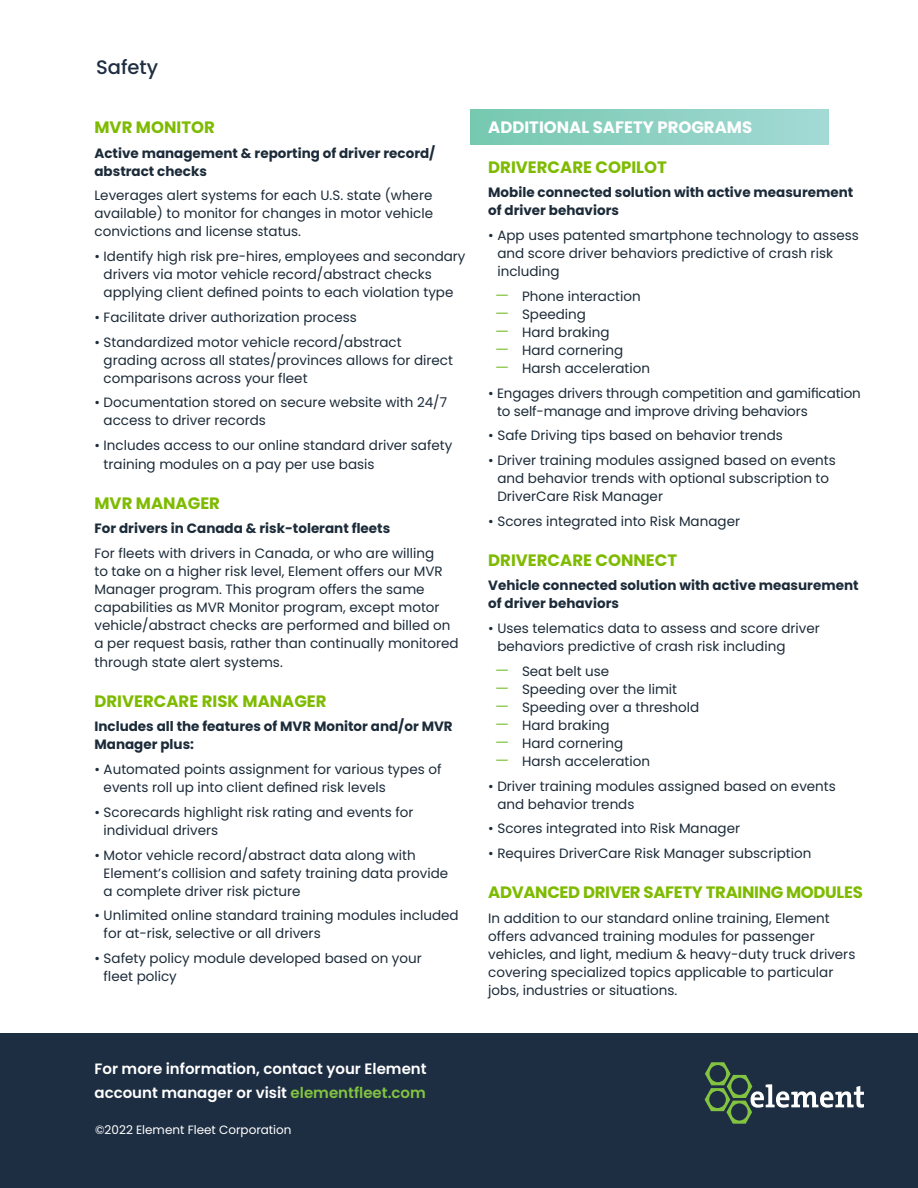
<style>
.page{position:relative;width:918px;height:1188px;background:#fff}
.page>*{position:absolute;margin:0;border:0;box-sizing:border-box;transform-origin:0 0}
.t1{font:500 19.5px "Poppins";color:#1e2e42}
.t2{font:700 16.5px "Poppins";color:#7ebb00}
.t3{font:700 16.5px "Poppins";letter-spacing:-.02em;color:#7ebb00}
.t4{font:700 16.5px "Poppins";color:#fff}
.t5{font:600 15px/24px "Poppins";color:#fff}
.t6{font:13.5px/18px "Poppins";color:#1c2b39}
.t7{font:700 13.5px/18px "Poppins";color:#1c2b39}
.t8{font:12px "Poppins";color:#fff}
.s1{font-size:15.75px;color:#82c341}
.s2{color:#82c341}
</style>
<div class="page">
<div style="left:470px;top:110px;width:358px;height:34px;background:linear-gradient(to right,#76c8af,#a3dad5)"></div>
<div style="left:0;top:1034px;width:918px;height:154px;background:#1e2e42"></div>
<svg style="left:705px;top:1062px;width:159px;height:62px"></svg>
<h1 class="t1" style="left:96px;top:56px;width:64px">Safety</h1>
<p class="t2" style="left:94px;top:117px;width:122px">MVR MONITOR</p>
<p class="t7" style="left:94px;top:144px;width:342px">Active management &amp; reporting of driver record/ abstract checks</p>
<p class="t6" style="left:94px;top:187px;width:340px;text-align:justify">Leverages alert systems for each U.S. state (where available) to monitor for changes in motor vehicle convictions and license status.</p>
<p class="t6" style="left:104px;top:247px;width:363px;text-indent:-9px">• Identify high risk pre-hires, employees and secondary drivers via motor vehicle record/abstract checks applying client defined points to each violation type</p>
<p class="t6" style="left:94px;top:308px;width:264px">• Facilitate driver authorization process</p>
<p class="t6" style="left:104px;top:333px;width:351px;text-indent:-9px">• Standardized motor vehicle record/abstract grading across all states/provinces allows for direct comparisons across your fleet</p>
<p class="t6" style="left:104px;top:394px;width:345px;text-indent:-9px">• Documentation stored on secure website with 24/7 access to driver records</p>
<p class="t6" style="left:104px;top:436px;width:350px;line-height:18.8px;text-indent:-9px">• Includes access to our online standard driver safety training modules on a pay per use basis</p>
<p class="t2" style="left:94px;top:493px;width:127px">MVR MANAGER</p>
<p class="t7" style="left:94px;top:520px;width:297px">For drivers in Canada &amp; risk-tolerant fleets</p>
<p class="t6" style="left:94px;top:544px;width:366px">For fleets with drivers in Canada, or who are willing<br>to take on a higher risk level, Element offers our MVR Manager program. This program offers the same capabilities as MVR Monitor program, except motor vehicle/abstract checks are performed and billed on a per request basis, rather than continually monitored through state alert systems.</p>
<p class="t2" style="left:94px;top:691px;width:234px">DRIVERCARE RISK MANAGER</p>
<p class="t7" style="left:94px;top:718px;width:360px">Includes all the features of MVR Monitor and/or MVR<br>Manager plus:</p>
<p class="t6" style="left:104px;top:760px;width:339px;text-indent:-9px">• Automated points assignment for various types of events roll up into client defined risk levels</p>
<p class="t6" style="left:104px;top:803px;width:311px;text-indent:-9px">• Scorecards highlight risk rating and events for individual drivers</p>
<p class="t6" style="left:104px;top:846px;width:346px;text-indent:-9px">• Motor vehicle record/abstract data along with<br>Element’s collision and safety training data provide a complete driver risk picture</p>
<p class="t6" style="left:104px;top:907px;width:357px;text-indent:-9px">• Unlimited online standard training modules included for at-risk, selective or all drivers</p>
<p class="t6" style="left:104px;top:949px;width:320px;text-indent:-9px">• Safety policy module developed based on your fleet policy</p>
<p class="t4" style="left:488px;top:117px;width:265px">ADDITIONAL SAFETY PROGRAMS</p>
<p class="t2" style="left:488px;top:157px;width:180px">DRIVERCARE COPILOT</p>
<p class="t7" style="left:488px;top:184px;width:367px">Mobile connected solution with active measurement of driver behaviors</p>
<p class="t6" style="left:497px;top:226px;width:363px;text-indent:-9px">• App uses patented smartphone technology to assess and score driver behaviors predictive of crash risk including</p>
<p class="t6" style="left:495px;top:287px;width:147px"><span class="s1">—</span> Phone interaction</p>
<p class="t6" style="left:495px;top:305px;width:93px"><span class="s1">—</span> Speeding</p>
<p class="t6" style="left:495px;top:323px;width:116px"><span class="s1">—</span> Hard braking</p>
<p class="t6" style="left:495px;top:341px;width:130px"><span class="s1">—</span> Hard cornering</p>
<p class="t6" style="left:495px;top:359px;width:157px"><span class="s1">—</span> Harsh acceleration</p>
<p class="t6" style="left:497px;top:384px;width:365px;text-indent:-9px">• Engages drivers through competition and gamification to self-manage and improve driving behaviors</p>
<p class="t6" style="left:488px;top:427px;width:296px">• Safe Driving tips based on behavior trends</p>
<p class="t6" style="left:497px;top:451px;width:340px;text-indent:-9px">• Driver training modules assigned based on events and behavior trends with optional subscription to<br>DriverCare Risk Manager</p>
<p class="t6" style="left:488px;top:512px;width:253px">• Scores integrated into Risk Manager</p>
<p class="t2" style="left:488px;top:550px;width:190px">DRIVERCARE CONNECT</p>
<p class="t7" style="left:488px;top:577px;width:372px">Vehicle connected solution with active measurement of driver behaviors</p>
<p class="t6" style="left:497px;top:619px;width:324px;text-indent:-9px">• Uses telematics data to assess and score driver behaviors predictive of crash risk including</p>
<p class="t6" style="left:495px;top:662px;width:116px"><span class="s1">—</span> Seat belt use</p>
<p class="t6" style="left:495px;top:680px;width:184px"><span class="s1">—</span> Speeding over the limit</p>
<p class="t6" style="left:495px;top:698px;width:206px"><span class="s1">—</span> Speeding over a threshold</p>
<p class="t6" style="left:495px;top:716px;width:116px"><span class="s1">—</span> Hard braking</p>
<p class="t6" style="left:495px;top:734px;width:130px"><span class="s1">—</span> Hard cornering</p>
<p class="t6" style="left:495px;top:752px;width:157px"><span class="s1">—</span> Harsh acceleration</p>
<p class="t6" style="left:497px;top:777px;width:340px;text-indent:-9px">• Driver training modules assigned based on events and behavior trends</p>
<p class="t6" style="left:488px;top:820px;width:253px">• Scores integrated into Risk Manager</p>
<p class="t6" style="left:488px;top:844px;width:325px">• Requires DriverCare Risk Manager subscription</p>
<p class="t3" style="left:488px;top:882px;width:376px">ADVANCED DRIVER SAFETY TRAINING MODULES</p>
<p class="t6" style="left:488px;top:909px;width:369px">In addition to our standard online training, Element offers advanced training modules for passenger vehicles, and light, medium &amp; heavy-duty truck drivers covering specialized topics applicable to particular jobs, industries or situations.</p>
<p class="t5" style="left:94px;top:1057px;width:334px">For more information, contact your Element account manager or visit <span class="s2">elementfleet.com</span></p>
<p class="t8" style="left:95px;top:1123px;width:198px">©2022 Element Fleet Corporation</p>
</div>
